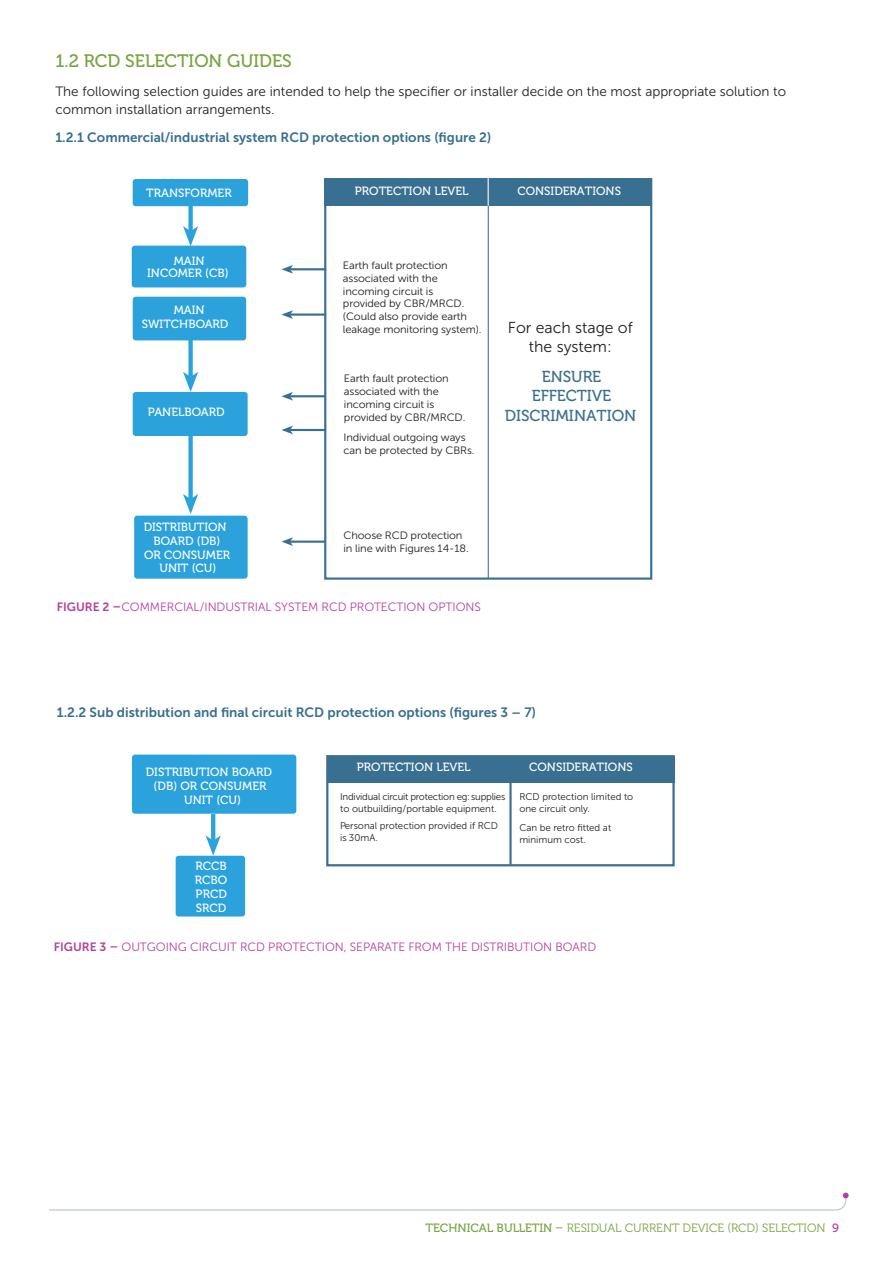
<style>
.page{position:relative;width:893px;height:1263px;background:#fff}
.page>*{position:absolute;margin:0;border:0;box-sizing:border-box;transform-origin:0 0}
.t1{font:18px "Museo 500";color:#79a33f}
.t2{font:15.75px/19.2px "Museo 500";color:#396f90;text-align:center}
.t3{font:15.75px/19px "Museo Sans 300";color:#201d1e;text-align:center}
.t4{font:13.5px/18px "Museo Sans 300";color:#231f20}
.t5{font:13.5px "Museo Sans 700";color:#366f90}
.t6{font:12px "Museo Sans 300";letter-spacing:-.005em;color:#b53f97}
.t7{font:12px "Museo 300";color:#79a33f}
.t8{font:11.85px/14.1px "Museo 500";color:#fff;text-align:center}
.t9{font:10.65px/12.8px "Museo Sans 300";letter-spacing:-.01em;color:#201d1e;scale:1.04 1}
.t10{font:9.75px/11.9px "Museo Sans 300";color:#201d1e}
.t11{font:9.75px/11.9px "Museo Sans 300";letter-spacing:-.02em;color:#201d1e}
.s1{font-family:"Museo Sans 700"}
.s2{font-family:"Museo 500"}
.s3{font-family:"Museo 500";color:#b53f97}
</style>
<div class="page">
<svg style="left:49px;top:1192px;width:800px;height:18px"></svg>
<div style="left:132px;top:246px;width:114px;height:41px;background:#2ba2db;border-radius:3px"></div>
<div style="left:133px;top:297px;width:113px;height:43px;background:#2ba2db;border-radius:3px"></div>
<div style="left:133px;top:392px;width:115px;height:44px;background:#2ba2db;border-radius:3px"></div>
<div style="left:134px;top:516px;width:114px;height:63px;background:#2ba2db;border-radius:3px"></div>
<div style="left:133px;top:179px;width:115px;height:27px;background:#2ba2db;border-radius:3px"></div>
<div style="left:188px;top:205px;width:5px;height:26px;background:#2ba2db"></div>
<svg style="left:183px;top:226px;width:15px;height:20px"></svg>
<div style="left:188px;top:434px;width:5px;height:65px;background:#2ba2db"></div>
<svg style="left:183px;top:494px;width:15px;height:20px"></svg>
<div style="left:188px;top:339px;width:5px;height:38px;background:#2ba2db"></div>
<svg style="left:183px;top:372px;width:15px;height:20px"></svg>
<div style="left:324px;top:178px;width:328px;height:402px;border:2px solid #396f90"></div>
<hr style="left:488px;top:179px;width:1px;height:400px;background:#396f90">
<hr style="left:290px;top:268px;width:35px;height:2px;background:#396f90">
<svg style="left:281px;top:265px;width:12px;height:9px"></svg>
<hr style="left:290px;top:313px;width:35px;height:3px;background:#396f90">
<svg style="left:281px;top:310px;width:12px;height:9px"></svg>
<hr style="left:290px;top:395px;width:35px;height:2px;background:#396f90">
<svg style="left:281px;top:392px;width:12px;height:9px"></svg>
<hr style="left:290px;top:429px;width:35px;height:2px;background:#396f90">
<svg style="left:281px;top:426px;width:12px;height:8px"></svg>
<hr style="left:290px;top:540px;width:35px;height:3px;background:#396f90">
<svg style="left:281px;top:537px;width:12px;height:9px"></svg>
<div style="left:325px;top:178px;width:327px;height:28px;background:#396f90"></div>
<hr style="left:488px;top:174px;width:1px;height:32px;background:#fff">
<div style="left:132px;top:755px;width:164px;height:59px;background:#2ba2db;border-radius:3px"></div>
<div style="left:176px;top:856px;width:69px;height:60px;background:#2ba2db;border-radius:3px"></div>
<hr style="left:211px;top:814px;width:4px;height:26px;background:#2ba2db">
<svg style="left:206px;top:835px;width:15px;height:21px"></svg>
<div style="left:326px;top:755px;width:349px;height:111px;border:2px solid #396f90"></div>
<hr style="left:509px;top:756px;width:3px;height:109px;background:#396f90">
<hr style="left:327px;top:780px;width:326px;height:3px;background:#396f90">
<div style="left:327px;top:756px;width:348px;height:26px;background:#396f90"></div>
<h1 class="t1" style="left:55px;top:54px;width:238px">1.2 RCD SELECTION GUIDES</h1>
<p class="t4" style="left:55px;top:82px;width:732px">The following selection guides are intended to help the specifier or installer decide on the most appropriate solution to common installation arrangements.</p>
<p class="t5" style="left:55px;top:130px;width:437px">1.2.1 Commercial/industrial system RCD protection options (figure 2)</p>
<p class="t8" style="left:146px;top:187px;width:87px">TRANSFORMER</p>
<p class="t8" style="left:147px;top:256px;width:83px;line-height:11.9px">MAIN<br>INCOMER (CB)</p>
<p class="t8" style="left:142px;top:304px;width:88px;text-align:left;text-indent:32px">MAIN<br>SWITCHBOARD</p>
<p class="t8" style="left:148px;top:406px;width:78px">PANELBOARD</p>
<p class="t8" style="left:144px;top:522px;width:88px;line-height:13.5px">DISTRIBUTION<br>BOARD (DB)<br>OR CONSUMER<br>UNIT (CU)</p>
<p class="t8" style="left:355px;top:185px;width:115px">PROTECTION LEVEL</p>
<p class="t8" style="left:517px;top:184px;width:105px">CONSIDERATIONS</p>
<p class="t9" style="left:343px;top:259px;width:135px">Earth fault protection associated with the incoming circuit is<br>provided by CBR/MRCD. (Could also provide earth leakage monitoring system).</p>
<p class="t9" style="left:344px;top:372px;width:118px">Earth fault protection associated with the incoming circuit is provided by CBR/MRCD.</p>
<p class="t9" style="left:343px;top:431px;width:127px">Individual outgoing ways can be protected by CBRs.</p>
<h2 class="t3" style="left:508px;top:318px;width:126px">For each stage of the system:</h2>
<h2 class="t2" style="left:505px;top:369px;width:133px">ENSURE<br>EFFECTIVE<br>DISCRIMINATION</h2>
<p class="t9" style="left:343px;top:529px;width:122px">Choose RCD protection in line with Figures 14-18.</p>
<p class="t6" style="left:57px;top:600px;width:426px"><span class="s1">FIGURE 2 –</span>COMMERCIAL/INDUSTRIAL SySTEM RCD PROTECTION OPTIONS</p>
<p class="t5" style="left:57px;top:704px;width:481px">1.2.2 Sub distribution and final circuit RCD protection options (figures 3 – 7)</p>
<p class="t8" style="left:357px;top:761px;width:115px">PROTECTION LEVEL</p>
<p class="t8" style="left:529px;top:761px;width:105px">CONSIDERATIONS</p>
<p class="t8" style="left:146px;top:766px;width:128px">DISTRIBUTION BOARD</p>
<p class="t8" style="left:154px;top:780px;width:114px">(DB) OR CONSUMER</p>
<p class="t8" style="left:184px;top:794px;width:59px">UNIT (CU)</p>
<p class="t11" style="left:340px;top:791px;width:167px">Individual circuit protection eg: supplies to outbuilding/portable equipment.</p>
<p class="t10" style="left:340px;top:820px;width:159px">Personal protection provided if RCD is 30mA.</p>
<p class="t10" style="left:519px;top:791px;width:115px">RCD protection limited to one circuit only.</p>
<p class="t10" style="left:519px;top:822px;width:93px">Can be retro fitted at minimum cost.</p>
<p class="t8" style="left:195px;top:860px;width:34px;text-align:justify">RCCB RCBO PRCD SRCD</p>
<p class="t6" style="left:54px;top:940px;width:544px"><span class="s1">FIGURE 3 –</span> OUTGOING CIRCUIT RCD PROTECTION, SEPARATE FROM THE DISTRIBUTION BOARD</p>
<p class="t7" style="left:425px;top:1224px;width:415px"><span class="s2">TECHNICAL BULLETIN –</span> RESIDUAL CURRENT DEVICE (RCD) SELECTION <span class="s3">9</span></p>
</div>
